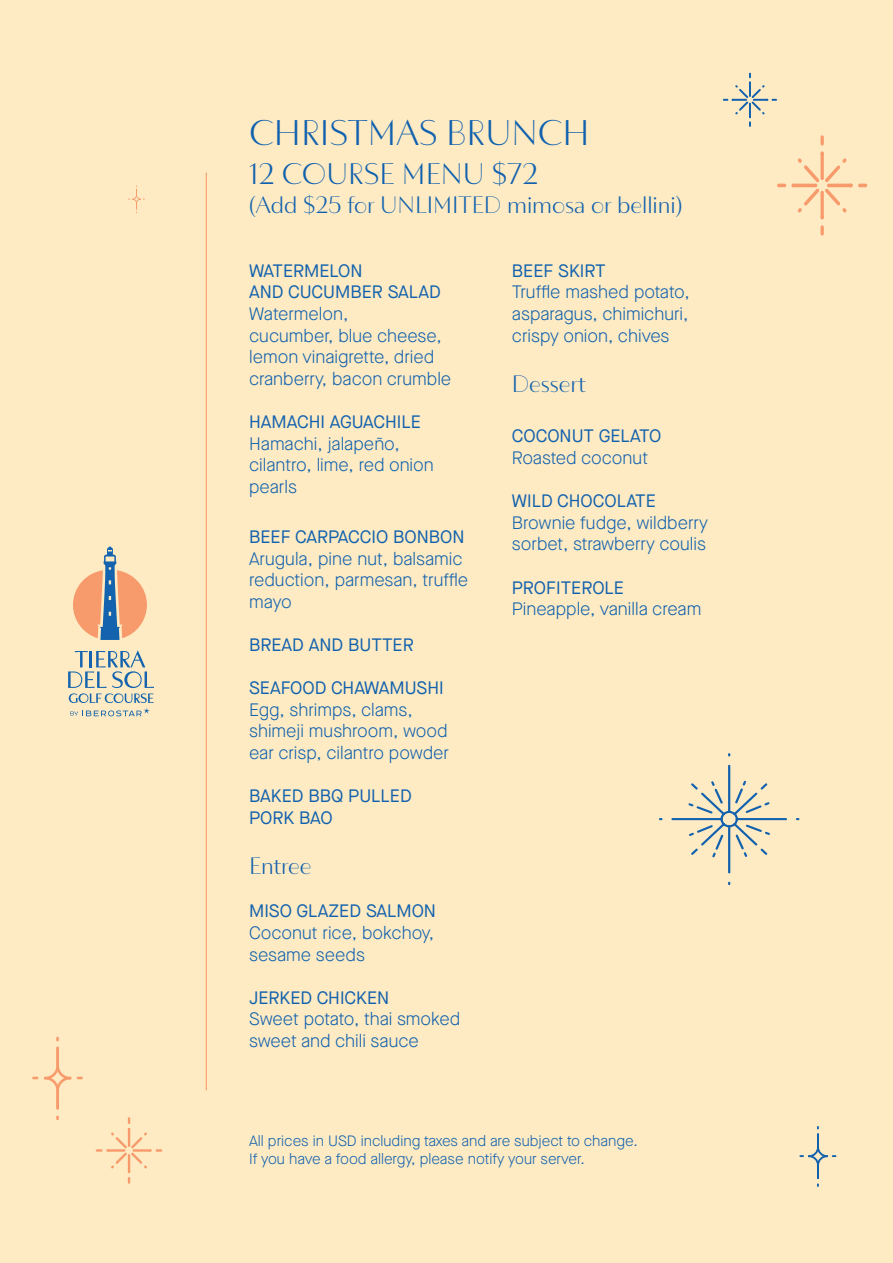
<style>
.page{position:relative;width:893px;height:1263px;background:#feebc3}
.page>*{position:absolute;margin:0;border:0;box-sizing:border-box;transform-origin:0 0}
.t1{font:36px "F37 Bergman";color:#1161ae}
.t2{font:30px "F37 Bergman";color:#1161ae}
.t3{font:24px "F37 Bergman";color:#1161ae}
.t4{font:300 18px/21.6px "Maison Neue";color:#1161ae}
.t5{font:18px/21.6px "Maison Neue";color:#1161ae}
.t6{font:300 15px/18px "Maison Neue";color:#1161ae}
.s1{font-weight:400}
</style>
<div class="page">
<svg style="left:799px;top:1126px;width:37px;height:61px"></svg>
<hr style="left:728px;top:826px;width:2px;height:47px;background:#1161ae">
<hr style="left:728px;top:765px;width:2px;height:48px;background:#1161ae">
<hr style="left:736px;top:818px;width:51px;height:2px;background:#1161ae">
<hr style="left:671px;top:818px;width:52px;height:2px;background:#1161ae">
<svg style="left:688px;top:781px;width:82px;height:76px"></svg>
<svg style="left:820px;top:135px;width:4px;height:11px"></svg>
<svg style="left:820px;top:225px;width:4px;height:10px"></svg>
<svg style="left:777px;top:151px;width:90px;height:69px"></svg>
<svg style="left:723px;top:73px;width:54px;height:54px"></svg>
<svg style="left:128px;top:185px;width:17px;height:28px"></svg>
<svg style="left:96px;top:1117px;width:66px;height:67px"></svg>
<svg style="left:44px;top:1047px;width:27px;height:62px"></svg>
<svg style="left:32px;top:1077px;width:6px;height:2px"></svg>
<svg style="left:77px;top:1077px;width:6px;height:2px"></svg>
<svg style="left:56px;top:1037px;width:3px;height:4px"></svg>
<svg style="left:56px;top:1115px;width:3px;height:5px"></svg>
<hr style="left:206px;top:173px;width:1px;height:917px;background:#f89b6c">
<svg style="left:73px;top:547px;width:74px;height:93px"></svg>
<svg style="left:68px;top:650px;width:86px;height:66px"></svg>
<p class="t1" style="left:249px;top:112px;width:342px">CHRISTMAS BRUNCH</p>
<p class="t2" style="left:249px;top:156px;width:291px">12 COURSE MENU $72</p>
<p class="t3" style="left:249px;top:191px;width:435px">(Add $25 for UNLIMITED mimosa or bellini)</p>
<p class="t5" style="left:249px;top:260px;width:193px">WATERMELON<br>AND CUCUMBER SALAD</p>
<p class="t4" style="left:249px;top:303px;width:204px">Watermelon,<br>cucumber, blue cheese, lemon vinaigrette, dried cranberry, bacon crumble</p>
<p class="t5" style="left:249px;top:411px;width:173px">HAMACHI AGUACHILE</p>
<p class="t4" style="left:249px;top:432px;width:186px">Hamachi, jalapeño, cilantro, lime, red onion pearls</p>
<p class="t4" style="left:249px;top:526px;width:221px"><span class="s1">BEEF CARPACCIO BONBON<br></span>Arugula, pine nut, balsamic reduction, parmesan, truffle mayo</p>
<p class="t5" style="left:249px;top:634px;width:166px">BREAD AND BUTTER</p>
<p class="t5" style="left:249px;top:677px;width:196px">SEAFOOD CHAWAMUSHI</p>
<p class="t4" style="left:249px;top:699px;width:201px">Egg, shrimps, clams, shimeji mushroom, wood ear crisp, cilantro powder</p>
<p class="t5" style="left:249px;top:785px;width:164px">BAKED BBQ PULLED<br>PORK BAO</p>
<p class="t3" style="left:249px;top:852px;width:64px">Entree</p>
<p class="t5" style="left:249px;top:900px;width:188px">MISO GLAZED SALMON</p>
<p class="t4" style="left:249px;top:922px;width:186px">Coconut rice, bokchoy, sesame seeds</p>
<p class="t5" style="left:249px;top:986px;width:142px">JERKED CHICKEN</p>
<p class="t4" style="left:249px;top:1008px;width:213px">Sweet potato, thai smoked sweet and chili sauce</p>
<p class="t5" style="left:512px;top:260px;width:95px">BEEF SKIRT</p>
<p class="t4" style="left:512px;top:281px;width:179px">Truffle mashed potato, asparagus, chimichuri,</p>
<p class="t4" style="left:512px;top:324px;width:159px">crispy onion, chives</p>
<p class="t3" style="left:512px;top:370px;width:75px">Dessert</p>
<p class="t5" style="left:512px;top:425px;width:151px">COCONUT GELATO</p>
<p class="t4" style="left:512px;top:447px;width:138px">Roasted coconut</p>
<p class="t5" style="left:512px;top:490px;width:146px">WILD CHOCOLATE</p>
<p class="t4" style="left:512px;top:512px;width:198px">Brownie fudge, wildberry sorbet, strawberry coulis</p>
<p class="t4" style="left:512px;top:576px;width:191px"><span class="s1">PROFITEROLE<br></span>Pineapple, vanilla cream</p>
<p class="t6" style="left:249px;top:1132px;width:390px">All prices in USD including taxes and are subject to change.<br>If you have a food allergy, please notify your server.</p>
</div>
